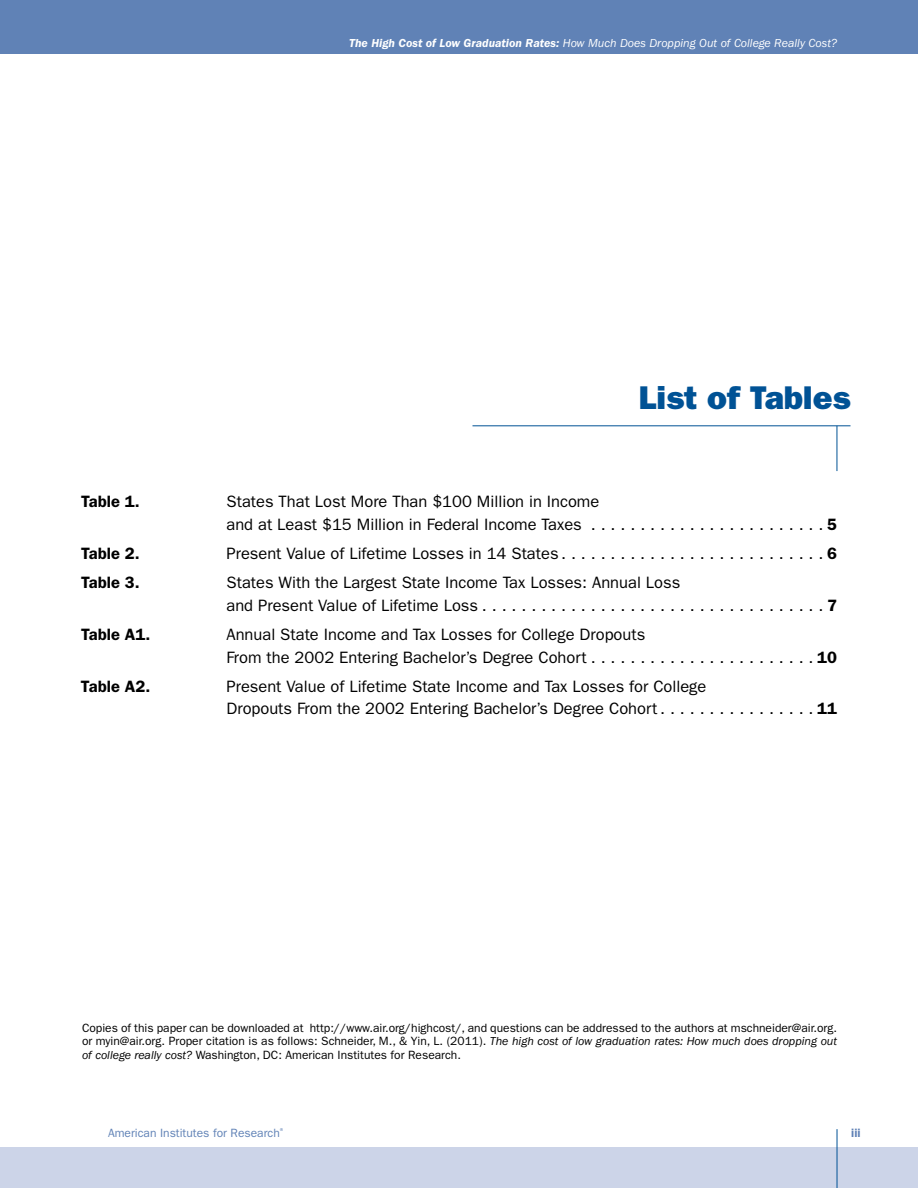
<style>
.page{position:relative;width:918px;height:1188px;background:#fff}
.page>*{position:absolute;margin:0;border:0;box-sizing:border-box;transform-origin:0 0}
.t1{font:33px "ITC Franklin Gothic Std Hvy";color:#005295}
.t2{font:16.5px/22.5px "ITC Franklin Gothic Std";color:#000}
.t3{font:600 16.5px "ITC Franklin Gothic Std";color:#000}
.t4{font:12px/13.5px "ITC Franklin Gothic Std";color:#000}
.t5{font:italic 12px "ITC Franklin Gothic Std";color:#fff}
.t6{font:12px "ITC Franklin Gothic Std";color:#6082b6}
.t7{font:600 12px "ITC Franklin Gothic Std";color:#6082b6}
.s1{font-weight:600}
.s2{font-style:italic}
</style>
<div class="page">
<div style="left:0;top:1147px;width:918px;height:41px;background:#ccd4e8"></div>
<hr style="left:837px;top:1129px;width:1px;height:59px;background:#005295">
<div style="left:0;top:0;width:918px;height:54px;background:#6082b6"></div>
<hr style="left:837px;top:426px;width:1px;height:45px;background:#005295">
<hr style="left:472px;top:426px;width:378px;height:1px;background:#005295">
<p class="t5" style="left:349px;top:36px;width:489px"><span class="s1">The High Cost of Low Graduation Rates:</span> How Much Does Dropping Out of College Really Cost?</p>
<h1 class="t1" style="left:639px;top:378px;width:213px">List of Tables</h1>
<p class="t3" style="left:81px;top:492px;width:60px">Table 1.</p>
<p class="t2" style="left:226px;top:491px;width:612px">States That Lost More Than $100 Million in Income<br>and at Least $15 Million in Federal Income Taxes . . . . . . . . . . . . . . . . . . . . . . . <span class="s1">5</span></p>
<p class="t3" style="left:81px;top:544px;width:60px">Table 2.</p>
<p class="t2" style="left:226px;top:542px;width:612px">Present Value of Lifetime Losses in 14 States . . . . . . . . . . . . . . . . . . . . . . . . . . <span class="s1">6</span></p>
<p class="t3" style="left:81px;top:573px;width:60px">Table 3.</p>
<p class="t2" style="left:226px;top:572px;width:612px">States With the Largest State Income Tax Losses: Annual Loss<br>and Present Value of Lifetime Loss.................................. <span class="s1">7</span></p>
<p class="t3" style="left:81px;top:625px;width:71px">Table A1.</p>
<p class="t2" style="left:226px;top:623px;width:612px">Annual State Income and Tax Losses for College Dropouts<br>From the 2002 Entering Bachelor’s Degree Cohort . . . . . . . . . . . . . . . . . . . . . . <span class="s1">10</span></p>
<p class="t3" style="left:81px;top:677px;width:71px">Table A2.</p>
<p class="t2" style="left:226px;top:675px;width:612px">Present Value of Lifetime State Income and Tax Losses for College<br>Dropouts From the 2002 Entering Bachelor’s Degree Cohort . . . . . . . . . . . . . . . <span class="s1">11</span></p>
<p class="t4" style="left:82px;top:1021px;width:757px">Copies of this paper can be downloaded at http://www. air. org/highcost/, and questions can be addressed to the authors at mschneider@air. org. or myin@air. org. Proper citation is as follows: Schneider, M. , &amp; Yin, L. (2011). <span class="s2">The high cost of low graduation rates: How much does dropping out of college really cost?</span> Washington, DC: American Institutes for Research.</p>
<p class="t6" style="left:108px;top:1126px;width:179px">American Institutes for Research<sup>®</sup></p>
<p class="t7" style="left:851px;top:1126px;width:11px">iii</p>
</div>
